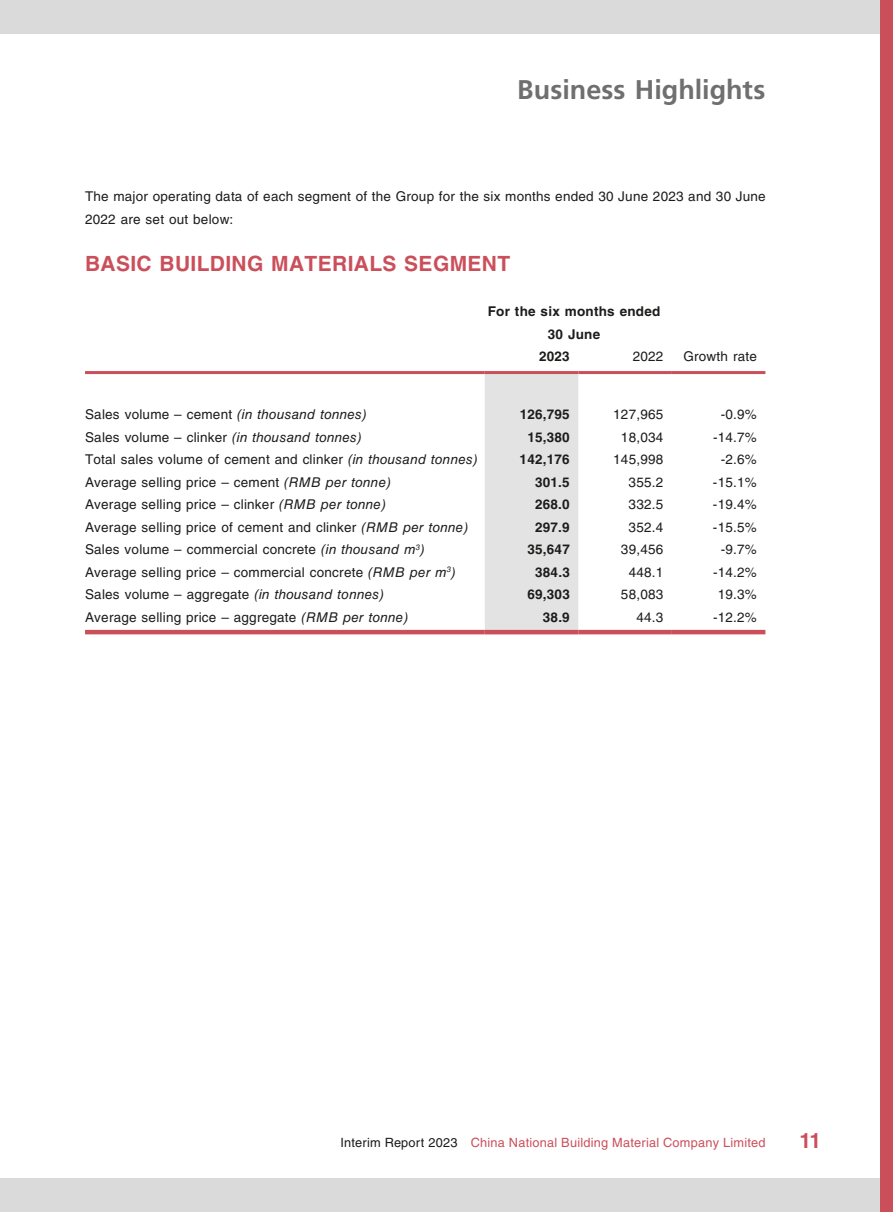
<style>
.page{position:relative;width:893px;height:1212px;background:#fff}
.page>*{position:absolute;margin:0;border:0;box-sizing:border-box;transform-origin:0 0}
.t1{font:700 27px "Frutiger LT Std";color:#6f6f6f}
.t2{font:700 21px "Helvetica LT Std";letter-spacing:.015em;color:#cb4f5a}
.t3{font:13.5px/22.5px "Helvetica LT Std";letter-spacing:.015em;color:#1c1c1b}
.t4{font:700 13.5px "Helvetica LT Std";letter-spacing:.015em;color:#1c1c1b}
.t5{font:12.75px "Helvetica LT Std";letter-spacing:.02em;color:#cb4f5a}
.s1{font-style:italic}
.s2{color:#1c1c1b}
</style>
<div class="page">
<div style="left:0;top:1178px;width:893px;height:34px;background:#dadada"></div>
<div style="left:0;top:0;width:893px;height:34px;background:#dadada"></div>
<div style="left:880px;top:0;width:13px;height:1212px;background:#cb4f5a"></div>
<div style="left:485px;top:374px;width:93px;height:256px;background:#e3e3e3"></div>
<hr style="left:85px;top:371px;width:400px;height:3px;background:#cb4f5a">
<hr style="left:485px;top:371px;width:93px;height:3px;background:#cb4f5a">
<hr style="left:578px;top:371px;width:94px;height:3px;background:#cb4f5a">
<hr style="left:672px;top:371px;width:93px;height:3px;background:#cb4f5a">
<hr style="left:85px;top:630px;width:400px;height:4px;background:#cb4f5a">
<hr style="left:485px;top:630px;width:93px;height:4px;background:#cb4f5a">
<hr style="left:578px;top:630px;width:94px;height:4px;background:#cb4f5a">
<hr style="left:672px;top:630px;width:93px;height:4px;background:#cb4f5a">
<h1 class="t1" style="left:517px;top:74px;width:250px">Business Highlights</h1>
<p class="t3" style="left:85px;top:185px;width:682px">The major operating data of each segment of the Group for the six months ended 30 June 2023 and 30 June<br>2022 are set out below:</p>
<h2 class="t2" style="left:85px;top:251px;width:427px">BASIC BUILDING MATERIALS SEGMENT</h2>
<p class="t4" style="left:488px;top:303px;width:174px">For the six months ended</p>
<p class="t4" style="left:548px;top:326px;width:54px">30 June</p>
<p class="t4" style="left:539px;top:348px;width:32px">2023</p>
<p class="t3" style="left:633px;top:345px;width:32px">2022</p>
<p class="t3" style="left:683px;top:345px;width:75px">Growth rate</p>
<p class="t3" style="left:85px;top:403px;width:283px">Sales volume – cement <span class="s1">(in thousand tonnes)</span></p>
<p class="t4" style="left:520px;top:406px;width:52px">126,795</p>
<p class="t3" style="left:613px;top:403px;width:52px">127,965</p>
<p class="t3" style="left:721px;top:403px;width:38px">-0.9%</p>
<p class="t3" style="left:85px;top:425px;width:278px">Sales volume – clinker <span class="s1">(in thousand tonnes)</span></p>
<p class="t4" style="left:527px;top:429px;width:44px">15,380</p>
<p class="t3" style="left:621px;top:425px;width:44px">18,034</p>
<p class="t3" style="left:713px;top:425px;width:45px">-14.7%</p>
<p class="t3" style="left:85px;top:448px;width:394px">Total sales volume of cement and clinker <span class="s1">(in thousand tonnes)</span></p>
<p class="t4" style="left:520px;top:451px;width:52px">142,176</p>
<p class="t3" style="left:613px;top:448px;width:52px">145,998</p>
<p class="t3" style="left:721px;top:448px;width:38px">-2.6%</p>
<p class="t3" style="left:85px;top:471px;width:307px">Average selling price – cement <span class="s1">(RMB per tonne)</span></p>
<p class="t4" style="left:535px;top:474px;width:36px">301.5</p>
<p class="t3" style="left:629px;top:471px;width:36px">355.2</p>
<p class="t3" style="left:713px;top:471px;width:45px">-15.1%</p>
<p class="t3" style="left:85px;top:493px;width:302px">Average selling price – clinker <span class="s1">(RMB per tonne)</span></p>
<p class="t4" style="left:535px;top:496px;width:36px">268.0</p>
<p class="t3" style="left:629px;top:493px;width:36px">332.5</p>
<p class="t3" style="left:713px;top:493px;width:45px">-19.4%</p>
<p class="t3" style="left:85px;top:516px;width:385px">Average selling price of cement and clinker <span class="s1">(RMB per tonne)</span></p>
<p class="t4" style="left:535px;top:519px;width:36px">297.9</p>
<p class="t3" style="left:629px;top:516px;width:36px">352.4</p>
<p class="t3" style="left:713px;top:516px;width:45px">-15.5%</p>
<p class="t3" style="left:85px;top:538px;width:341px">Sales volume – commercial concrete <span class="s1">(in thousand m</span><sup>3</sup><span class="s1">)</span></p>
<p class="t4" style="left:527px;top:541px;width:44px">35,647</p>
<p class="t3" style="left:621px;top:538px;width:44px">39,456</p>
<p class="t3" style="left:721px;top:538px;width:38px">-9.7%</p>
<p class="t3" style="left:85px;top:560px;width:372px">Average selling price – commercial concrete <span class="s1">(RMB per m</span><sup>3</sup><span class="s1">)</span></p>
<p class="t4" style="left:535px;top:564px;width:36px">384.3</p>
<p class="t3" style="left:629px;top:560px;width:36px">448. 1</p>
<p class="t3" style="left:713px;top:560px;width:45px">-14.2%</p>
<p class="t3" style="left:85px;top:583px;width:300px">Sales volume – aggregate <span class="s1">(in thousand tonnes)</span></p>
<p class="t4" style="left:527px;top:586px;width:44px">69,303</p>
<p class="t3" style="left:621px;top:583px;width:44px">58,083</p>
<p class="t3" style="left:718px;top:583px;width:41px">19.3%</p>
<p class="t3" style="left:85px;top:605px;width:325px">Average selling price – aggregate <span class="s1">(RMB per tonne)</span></p>
<p class="t4" style="left:543px;top:609px;width:28px">38.9</p>
<p class="t3" style="left:636px;top:605px;width:28px">44.3</p>
<p class="t3" style="left:713px;top:605px;width:45px">-12.2%</p>
<p class="t5" style="left:341px;top:1135px;width:427px"><span class="s2">Interim Report 2023</span> China National Building Material Company Limited</p>
<h2 class="t2" style="left:799px;top:1127px;width:23px">11</h2>
</div>
